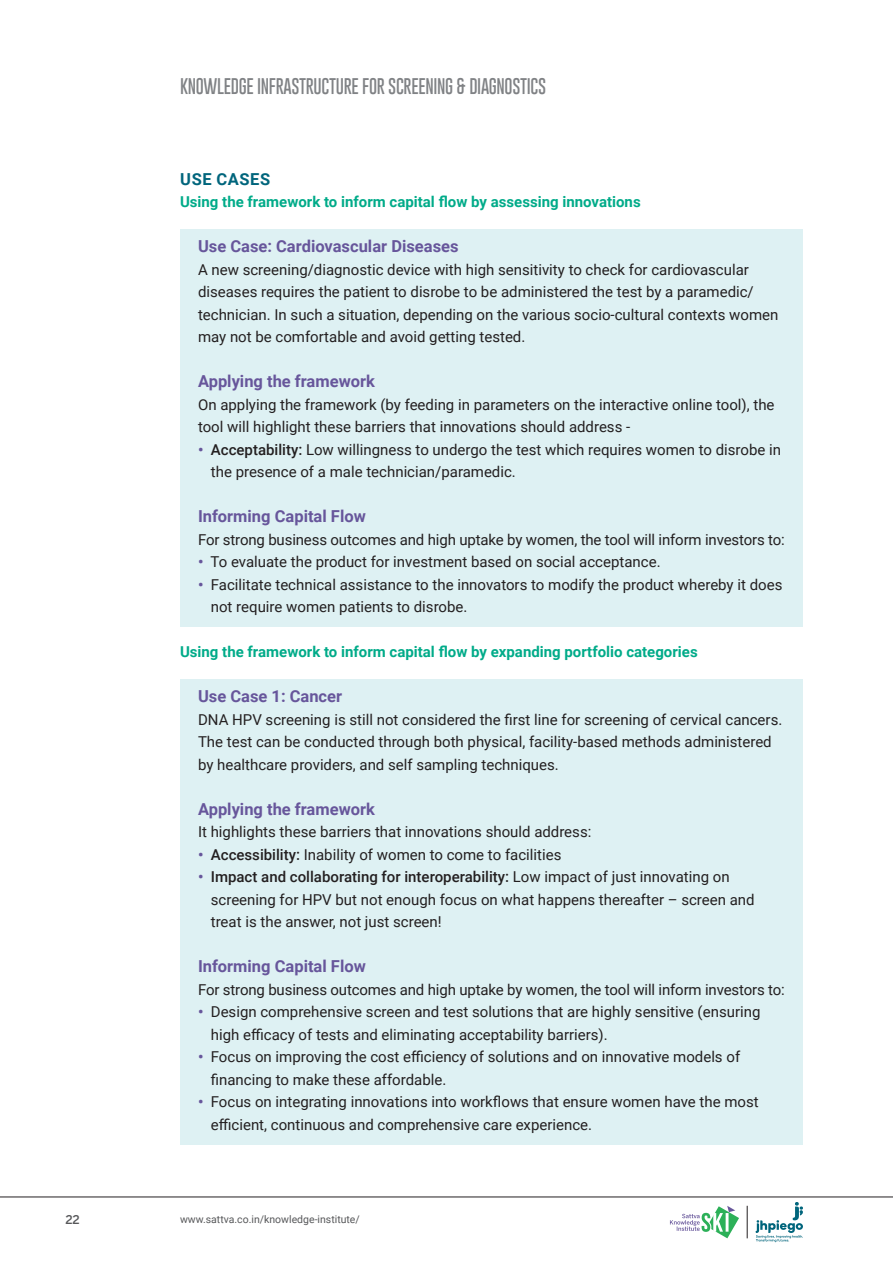
<style>
.page{position:relative;width:893px;height:1263px;background:#fff}
.page>*{position:absolute;margin:0;border:0;box-sizing:border-box;transform-origin:0 0}
.t1{font:700 16.5px "Roboto";color:#67569b}
.t2{font:100 16.5px "Gobold";letter-spacing:-.02em;color:#808285}
.t3{font:700 16.5px "Roboto";letter-spacing:.035em;color:#00657c}
.t4{font:15px/22.5px "Roboto";color:#231f20}
.t5{font:700 15px "Roboto";color:#00ab89}
.t6{font:500 12px "Benton Sans";color:#57585a}
.t7{font:10.5px "Roboto";color:#57585a}
.s1{font-weight:700;color:#67569b}
.s2{font-weight:500}
</style>
<div class="page">
<hr style="left:0;top:1197px;width:893px;height:1px;background:#231f20">
<svg style="left:670px;top:1206px;width:69px;height:32px"></svg>
<hr style="left:747px;top:1206px;width:1px;height:32px;background:#231f20">
<svg style="left:756px;top:1202px;width:47px;height:40px"></svg>
<div style="left:180px;top:229px;width:623px;height:398px;background:#def1f3"></div>
<div style="left:180px;top:679px;width:623px;height:466px;background:#def1f3"></div>
<p class="t2" style="left:180px;top:76px;width:368px">KNOWLEDGE INFRASTRUCTURE FOR SCREENING &amp; DIAGNOSTICS</p>
<p class="t3" style="left:180px;top:167px;width:91px">USE CASES</p>
<p class="t5" style="left:180px;top:191px;width:462px">Using the framework to inform capital flow by assessing innovations</p>
<p class="t1" style="left:198px;top:235px;width:262px">Use Case: Cardiovascular Diseases</p>
<p class="t4" style="left:198px;top:257px;width:582px">A new screening/diagnostic device with high sensitivity to check for cardiovascular diseases requires the patient to disrobe to be administered the test by a paramedic/ technician. In such a situation, depending on the various socio-cultural contexts women may not be comfortable and avoid getting tested.</p>
<p class="t1" style="left:198px;top:370px;width:178px">Applying the framework</p>
<p class="t4" style="left:198px;top:392px;width:578px">On applying the framework (by feeding in parameters on the interactive online tool), the tool will highlight these barriers that innovations should address -</p>
<p class="t4" style="left:211px;top:437px;width:572px;text-indent:-13px"><span class="s1">•</span> <span class="s2">Acceptability:</span> Low willingness to undergo the test which requires women to disrobe in the presence of a male technician/paramedic.</p>
<p class="t1" style="left:198px;top:505px;width:169px">Informing Capital Flow</p>
<p class="t4" style="left:198px;top:527px;width:588px">For strong business outcomes and high uptake by women, the tool will inform investors to:</p>
<p class="t4" style="left:198px;top:550px;width:464px"><span class="s1">•</span> To evaluate the product for investment based on social acceptance.</p>
<p class="t4" style="left:211px;top:572px;width:573px;text-indent:-13px"><span class="s1">•</span> Facilitate technical assistance to the innovators to modify the product whereby it does not require women patients to disrobe.</p>
<p class="t5" style="left:180px;top:641px;width:519px">Using the framework to inform capital flow by expanding portfolio categories</p>
<p class="t1" style="left:198px;top:685px;width:146px">Use Case 1: Cancer</p>
<p class="t4" style="left:198px;top:707px;width:586px">DNA HPV screening is still not considered the first line for screening of cervical cancers.<br>The test can be conducted through both physical, facility-based methods administered by healthcare providers, and self sampling techniques.</p>
<p class="t1" style="left:198px;top:797px;width:178px">Applying the framework</p>
<p class="t4" style="left:198px;top:820px;width:395px">It highlights these barriers that innovations should address:</p>
<p class="t4" style="left:198px;top:842px;width:365px"><span class="s1">•</span> <span class="s2">Accessibility:</span> Inability of women to come to facilities</p>
<p class="t4" style="left:211px;top:865px;width:545px;text-indent:-13px"><span class="s1">•</span> <span class="s2">Impact and collaborating for interoperability:</span> Low impact of just innovating on screening for HPV but not enough focus on what happens thereafter – screen and treat is the answer, not just screen!</p>
<p class="t1" style="left:198px;top:955px;width:169px">Informing Capital Flow</p>
<p class="t4" style="left:198px;top:977px;width:588px">For strong business outcomes and high uptake by women, the tool will inform investors to:</p>
<p class="t4" style="left:211px;top:1000px;width:551px;text-indent:-13px"><span class="s1">•</span> Design comprehensive screen and test solutions that are highly sensitive (ensuring high efficacy of tests and eliminating acceptability barriers).</p>
<p class="t4" style="left:211px;top:1045px;width:531px;text-indent:-13px"><span class="s1">•</span> Focus on improving the cost efficiency of solutions and on innovative models of financing to make these affordable.</p>
<p class="t4" style="left:211px;top:1090px;width:549px;text-indent:-13px"><span class="s1">•</span> Focus on integrating innovations into workflows that ensure women have the most efficient, continuous and comprehensive care experience.</p>
<p class="t6" style="left:65px;top:1212px;width:16px">22</p>
<p class="t7" style="left:180px;top:1212px;width:181px">www.sattva.co.in/knowledge-institute/</p>
</div>
